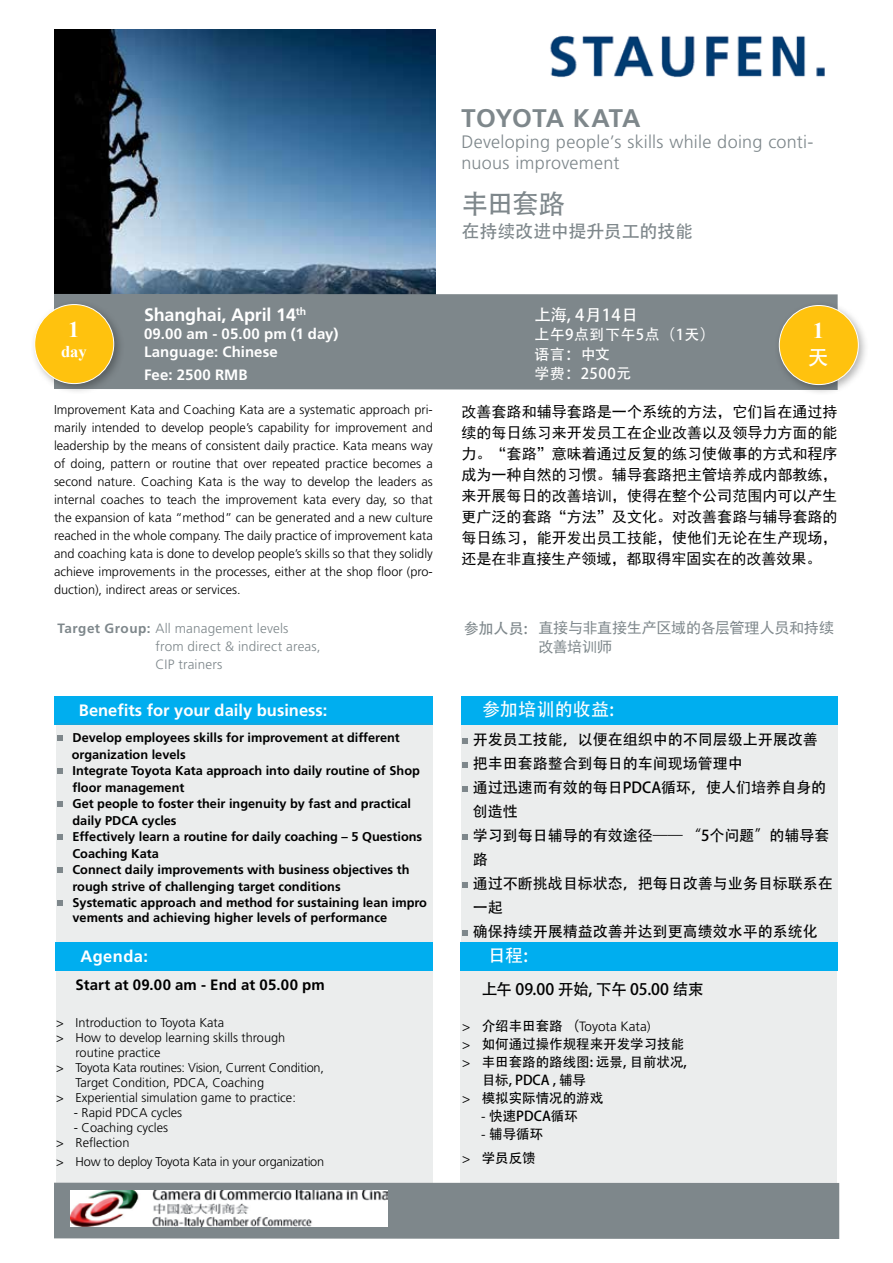
<style>
.page{position:relative;width:893px;height:1263px;background:#fff}
.page>*{position:absolute;margin:0;border:0;box-sizing:border-box;transform-origin:0 0}
.t1{font:27px "Adobe Heiti Std";color:#7e878b}
.t2{font:700 25.5px "Frutiger LT Std";letter-spacing:-.015em;color:#7e878b}
.t3{font:700 22.5px "Times New Roman";color:#fff}
.t4{font:21px "Adobe Heiti Std";color:#fff}
.t5{font:300 18px/21px "Frutiger LT Std";letter-spacing:.015em;color:#7e878b}
.t6{font:700 18px "Frutiger LT Std";letter-spacing:-.01em;color:#fff}
.t7{font:18px "Adobe Heiti Std";letter-spacing:-.01em;color:#7e878b}
.t8{font:18px "Adobe Heiti Std";color:#fff}
.t9{font:700 16.5px "Frutiger LT Std";color:#fff}
.t10{font:16.5px "Adobe Heiti Std";letter-spacing:.03em;color:#fff}
.t11{font:700 16.5px "Times New Roman";color:#fff}
.t12{font:15.75px "Adobe Heiti Std";letter-spacing:-.02em;color:#000}
.t13{font:15px/21px "Sim Hei";color:#000;text-align:justify}
.t14{font:15px/24px "Adobe Heiti Std";color:#000}
.t15{font:700 15px/18px "Frutiger LT Std";letter-spacing:.005em;color:#fff}
.t16{font:15px/19.5px "Sim Hei";letter-spacing:-.01em;color:#7e878b}
.t17{font:700 15px "Frutiger LT Std";letter-spacing:.01em;color:#000}
.t18{font:15px/19.5px "Adobe Heiti Std";letter-spacing:.03em;color:#fff}
.t19{font:13.5px/24px "Adobe Heiti Std";color:#000}
.t20{font:300 13.5px/18px "Frutiger LT Std";letter-spacing:.01em;color:#7e878b}
.t21{font:300 13.5px "Frutiger LT Std";color:#000}
.t22{font:300 12.75px/18px "Frutiger LT Std";color:#000;text-align:justify}
.t23{font:700 12.75px/16.5px "Frutiger LT Std";color:#000}
.t24{font:300 12.75px "Frutiger LT Std";letter-spacing:-.02em;color:#000}
.s1{font-weight:700}
.s2{font-family:"Adobe Heiti Std"}
.s3{font-family:"Adobe Heiti Std";font-weight:400}
.s4{font-family:"Frutiger LT Std";font-weight:300}
</style>
<div class="page">
<img style="left:54px;top:29px;width:382px;height:265px">
<img style="left:550px;top:35px;width:275px;height:43px">
<div style="left:54px;top:294px;width:784px;height:96px;background:#7e878b"></div>
<div style="left:774px;top:300px;width:96px;height:96px;background:#000;opacity:.31"></div>
<div style="left:779px;top:305px;width:79px;height:80px;background:#ffc20e;border-radius:50%"></div>
<div style="left:779px;top:305px;width:80px;height:80px;border:1px solid #fff;border-radius:50%"></div>
<svg style="left:54px;top:1183px;width:785px;height:56px;background:#828b8f"></svg>
<div style="left:54px;top:696px;width:379px;height:29px;background:#00aeef"></div>
<div style="left:461px;top:696px;width:376px;height:29px;background:#00aeef"></div>
<div style="left:56px;top:723px;width:377px;height:231px;background:#ebeded"></div>
<div style="left:461px;top:725px;width:377px;height:230px;background:#ebeded"></div>
<svg style="left:57px;top:735px;width:6px;height:6px"></svg>
<svg style="left:57px;top:768px;width:6px;height:6px"></svg>
<svg style="left:57px;top:801px;width:6px;height:6px"></svg>
<svg style="left:57px;top:834px;width:6px;height:6px"></svg>
<svg style="left:57px;top:867px;width:6px;height:6px"></svg>
<svg style="left:57px;top:900px;width:6px;height:6px"></svg>
<svg style="left:462px;top:738px;width:6px;height:6px"></svg>
<svg style="left:462px;top:762px;width:6px;height:6px"></svg>
<svg style="left:462px;top:786px;width:6px;height:6px"></svg>
<svg style="left:462px;top:834px;width:6px;height:6px"></svg>
<svg style="left:462px;top:882px;width:6px;height:6px"></svg>
<svg style="left:462px;top:930px;width:6px;height:6px"></svg>
<div style="left:55px;top:942px;width:378px;height:28px;background:#00aeef"></div>
<div style="left:56px;top:972px;width:377px;height:211px;background:#ebeded"></div>
<svg style="left:460px;top:971px;width:377px;height:262px;background:#d6d9da"></svg>
<div style="left:460px;top:942px;width:378px;height:28px;background:#00aeef"></div>
<div style="left:29px;top:299px;width:96px;height:96px;background:#000;opacity:.31"></div>
<div style="left:35px;top:305px;width:79px;height:79px;background:#ffc20e;border-radius:50%"></div>
<div style="left:34px;top:304px;width:80px;height:80px;border:1px solid #fff;border-radius:50%"></div>
<img style="left:71px;top:1191px;width:317px;height:36px">
<h3 class="t3" style="left:68px;top:314px;width:13px">1</h3>
<p class="t11" style="left:61px;top:340px;width:27px">day</p>
<h3 class="t6" style="left:144px;top:304px;width:164px">Shanghai, April 14<sup>th</sup></h3>
<p class="t15" style="left:144px;top:325px;width:196px">09.00 am - 05.00 pm (1 day)<br>Language: Chinese</p>
<p class="t15" style="left:144px;top:365px;width:105px">Fee: 2500 RMB</p>
<h2 class="t2" style="left:461px;top:103px;width:181px">TOYOTA KATA</h2>
<h3 class="t5" style="left:461px;top:132px;width:354px">Developing people’s skills while doing conti&shy;nuous improvement</h3>
<h1 class="t1" style="left:461px;top:187px;width:105px">丰田套路</h1>
<h3 class="t7" style="left:461px;top:220px;width:233px">在持续改进中提升员工的技能</h3>
<p class="t10" style="left:534px;top:305px;width:105px">上海, 4月14日</p>
<p class="t18" style="left:534px;top:325px;width:182px">上午9点到下午5点（1天）语言：中文<br>学费：2500元</p>
<h3 class="t3" style="left:813px;top:315px;width:13px">1</h3>
<h3 class="t4" style="left:808px;top:345px;width:22px">天</h3>
<p class="t22" style="left:54px;top:401px;width:380px">Improvement Kata and Coaching Kata are a systematic approach pri&shy;marily intended to develop people’s capability for improvement and leadership by the means of consistent daily practice. Kata means way of doing, pattern or routine that over repeated practice becomes a second nature. Coaching Kata is the way to develop the leaders as internal coaches to teach the improvement kata every day, so that the expansion of kata “method” can be generated and a new culture reached in the whole company. The daily practice of improvement kata and coaching kata is done to develop people’s skills so that they solidly achieve improvements in the processes, either at the shop floor (pro&shy;duction), indirect areas or services.</p>
<p class="t13" style="left:461px;top:401px;width:378px">改善套路和辅导套路是一个系统的方法，它们旨在通过持续的每日练习来开发员工在企业改善以及领导力方面的能力。“套路”意味着通过反复的练习使做事的方式和程序成为一种自然的习惯。辅导套路把主管培养成内部教练，来开展每日的改善培训，使得在整个公司范围内可以产生更广泛的套路“方法”及文化。对改善套路与辅导套路的每日练习，能开发出员工技能，使他们无论在生产现场，还是在非直接生产领域，都取得牢固实在的改善效果。</p>
<p class="t20" style="left:155px;top:619px;width:167px;text-indent:-98px"><span class="s1">Target Group:</span> All management levels<br>from direct &amp; indirect areas,<br>CIP trainers</p>
<p class="t16" style="left:538px;top:618px;width:297px;text-indent:-75px"><span class="s2">参加人员:</span> 直接与非直接生产区域的各层管理人员和持续改善培训师</p>
<p class="t9" style="left:79px;top:701px;width:250px">Benefits for your daily business:</p>
<h3 class="t8" style="left:482px;top:699px;width:133px">参加培训的收益:</h3>
<p class="t23" style="left:72px;top:729px;width:357px">Develop employees skills for improvement at different organization levels<br>Integrate Toyota Kata approach into daily routine of Shop floor management<br>Get people to foster their ingenuity by fast and practical daily PDCA cycles<br>Effectively learn a routine for daily coaching – 5 Questions Coaching Kata<br>Connect daily improvements with business objectives th rough strive of challenging target conditions<br>Systematic approach and method for sustaining lean impro</p>
<p class="t23" style="left:72px;top:909px;width:316px">vements and achieving higher levels of performance</p>
<p class="t14" style="left:473px;top:728px;width:362px">开发员工技能，以便在组织中的不同层级上开展改善把丰田套路整合到每日的车间现场管理中<br>通过迅速而有效的每日PDCA循环，使人们培养自身的创造性<br>学习到每日辅导的有效途径—— “5个问题”的辅导套路<br>通过不断挑战目标状态，把每日改善与业务目标联系在一起<br>确保持续开展精益改善并达到更高绩效水平的系统化</p>
<p class="t9" style="left:80px;top:947px;width:69px">Agenda:</p>
<p class="t17" style="left:76px;top:975px;width:251px">Start at 09.00 am - End at 05.00 pm</p>
<p class="t22" style="left:56px;top:1014px;width:170px">&gt; Introduction to Toyota Kata</p>
<p class="t22" style="left:56px;top:1029px;width:231px">&gt; How to develop learning skills through</p>
<p class="t22" style="left:76px;top:1044px;width:86px">routine practice</p>
<p class="t24" style="left:56px;top:1060px;width:269px">&gt; Toyota Kata routines: Vision, Current Condition,</p>
<p class="t22" style="left:76px;top:1074px;width:190px">Target Condition, PDCA, Coaching</p>
<p class="t22" style="left:56px;top:1089px;width:241px">&gt; Experiential simulation game to practice:</p>
<p class="t22" style="left:74px;top:1104px;width:110px">- Rapid PDCA cycles</p>
<p class="t22" style="left:56px;top:1120px;width:113px;line-height:15px;text-indent:18px">- Coaching cycles &gt; Reflection</p>
<p class="t24" style="left:56px;top:1155px;width:270px">&gt; How to deploy Toyota Kata in your organization</p>
<h3 class="t8" style="left:488px;top:944px;width:42px">日程:</h3>
<p class="t12" style="left:482px;top:980px;width:223px">上午 09.00 开始, 下午 05.00 结束</p>
<p class="t21" style="left:462px;top:1019px;width:190px">&gt; <span class="s3">介绍丰田套路 （</span>Toyota Kata)</p>
<p class="t19" style="left:462px;top:1032px;width:223px"><span class="s4">&gt;</span> 如何通过操作规程来开发学习技能</p>
<p class="t19" style="left:462px;top:1050px;width:226px"><span class="s4">&gt;</span> 丰田套路的路线图: 远景, 目前状况,</p>
<p class="t19" style="left:482px;top:1068px;width:106px">目标, PDCA , 辅导</p>
<p class="t19" style="left:462px;top:1086px;width:142px"><span class="s4">&gt;</span> 模拟实际情况的游戏</p>
<p class="t19" style="left:481px;top:1104px;width:98px"><span class="s4">-</span> 快速PDCA循环</p>
<p class="t19" style="left:462px;top:1122px;width:83px;text-indent:19px"><span class="s4">-</span> 辅导循环<span class="s4">&gt;</span> 学员反馈</p>
</div>
